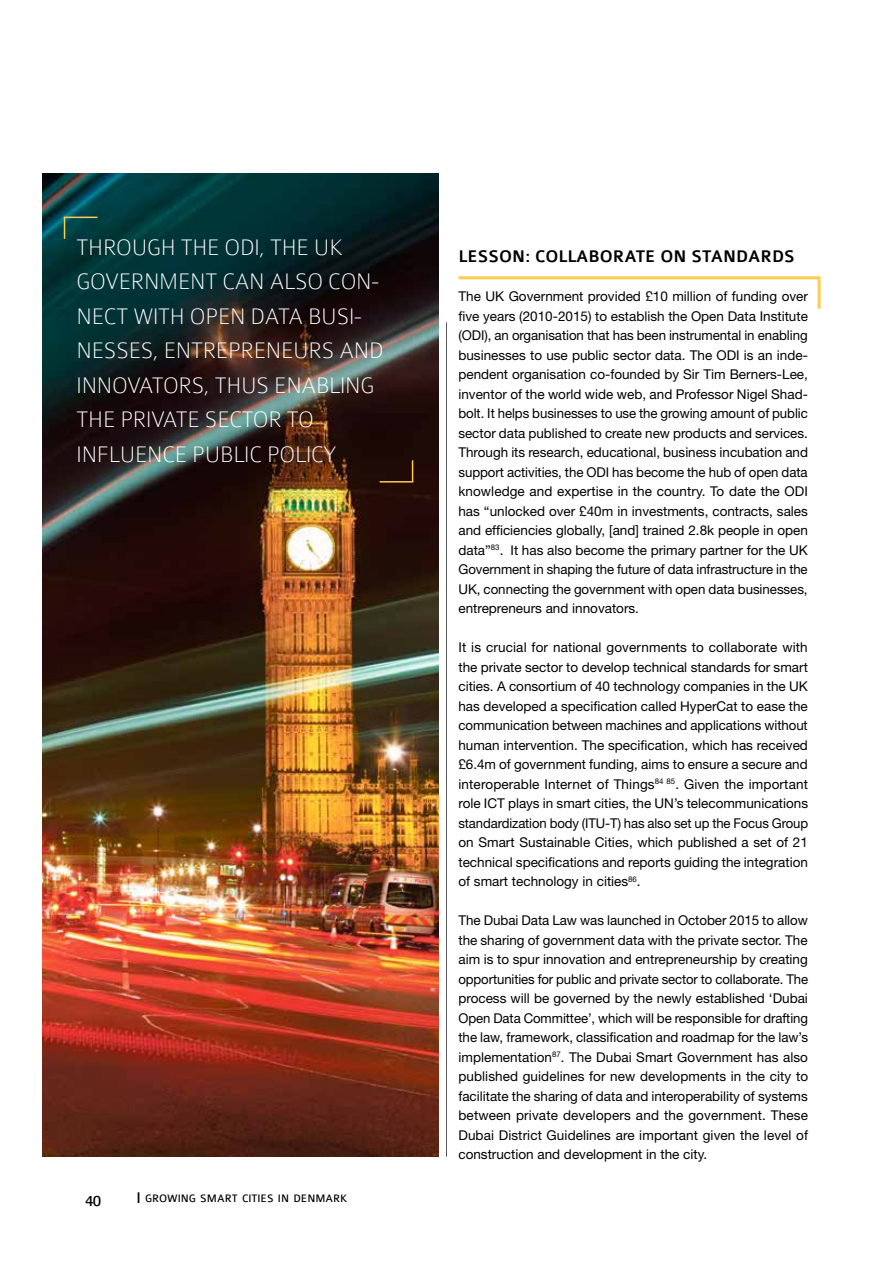
<style>
.page{position:relative;width:893px;height:1263px;background:#fff}
.page>*{position:absolute;margin:0;border:0;box-sizing:border-box;transform-origin:0 0}
.t1{font:100 24px/34.5px "Colaborate";letter-spacing:-.01em;color:#fff}
.t2{font:500 18px "Colaborate";color:#000}
.t3{font:16.5px "Colaborate";color:#000}
.t4{font:13.5px/19.5px "Helvetica Neue LT Std";color:#000;text-align:justify}
.t5{font:11.55px "Colaborate";color:#000}
.s1{font-size:16.5px}
</style>
<div class="page">
<hr style="left:446px;top:322px;width:1px;height:835px;background:#58595b">
<hr style="left:892px;top:0;width:1px;height:1263px;background:#ffcc4e">
<img style="left:43px;top:173px;width:396px;height:984px">
<hr style="left:64px;top:217px;width:33px;height:1px;background:#ffcc4e">
<svg style="left:64px;top:218px;width:1px;height:21px"></svg>
<hr style="left:380px;top:481px;width:33px;height:2px;background:#ffcc4e">
<svg style="left:412px;top:460px;width:1px;height:21px"></svg>
<hr style="left:818px;top:277px;width:3px;height:32px;background:#ffcc4e">
<hr style="left:458px;top:276px;width:362px;height:3px;background:#ffcc4e">
<h1 class="t1" style="left:77px;top:230px;width:309px">THROUGH THE ODI, THE UK<br>GOVERNMENT CAN ALSO CON-<br>NECT WITH OPEN DATA BUSI-<br>NESSES, ENTREPRENEURS AND<br>INNOVATORS, THUS ENABLING<br>THE PRIVATE SECTOR TO<br>INFLUENCE PUBLIC POLICY</h1>
<p class="t3" style="left:85px;top:1192px;width:18px">40</p>
<p class="t5" style="left:136px;top:1192px;width:213px"><span class="s1">I</span> GROWING SMART CITIES IN DENMARK</p>
<h2 class="t2" style="left:458px;top:247px;width:338px">LESSON: COLLABORATE ON STANDARDS</h2>
<p class="t4" style="left:458px;top:287px;width:351px">The UK Government provided £10 million of funding over five years (2010-2015) to establish the Open Data Institute (ODI), an organisation that has been instrumental in enabling businesses to use public sector data. The ODI is an inde&shy;pendent organisation co-founded by Sir Tim Berners-Lee, inventor of the world wide web, and Professor Nigel Shad&shy;bolt. It helps businesses to use the growing amount of public sector data published to create new products and services.<br>Through its research, educational, business incubation and support activities, the ODI has become the hub of open data knowledge and expertise in the country. To date the ODI has “unlocked over £40m in investments, contracts, sales and efficiencies globally, [and] trained 2.8k people in open data”<sup>83</sup>. It has also become the primary partner for the UK Government in shaping the future of data infrastructure in the UK, connecting the government with open data businesses, entrepreneurs and innovators.</p>
<p class="t4" style="left:458px;top:638px;width:351px">It is crucial for national governments to collaborate with the private sector to develop technical standards for smart cities. A consortium of 40 technology companies in the UK has developed a specification called HyperCat to ease the communication between machines and applications without human intervention. The specification, which has received £6.4m of government funding, aims to ensure a secure and interoperable Internet of Things<sup>84</sup> <sup>85</sup>. Given the important role ICT plays in smart cities, the UN’s telecommunications standardization body (ITU-T) has also set up the Focus Group on Smart Sustainable Cities, which published a set of 21 technical specifications and reports guiding the integration of smart technology in cities<sup>86</sup>.</p>
<p class="t4" style="left:458px;top:911px;width:351px">The Dubai Data Law was launched in October 2015 to allow the sharing of government data with the private sector. The aim is to spur innovation and entrepreneurship by creating opportunities for public and private sector to collaborate. The process will be governed by the newly established ‘Dubai Open Data Committee’, which will be responsible for drafting the law, framework, classification and roadmap for the law’s implementation<sup>87</sup>. The Dubai Smart Government has also published guidelines for new developments in the city to facilitate the sharing of data and interoperability of systems between private developers and the government. These Dubai District Guidelines are important given the level of construction and development in the city.</p>
</div>
